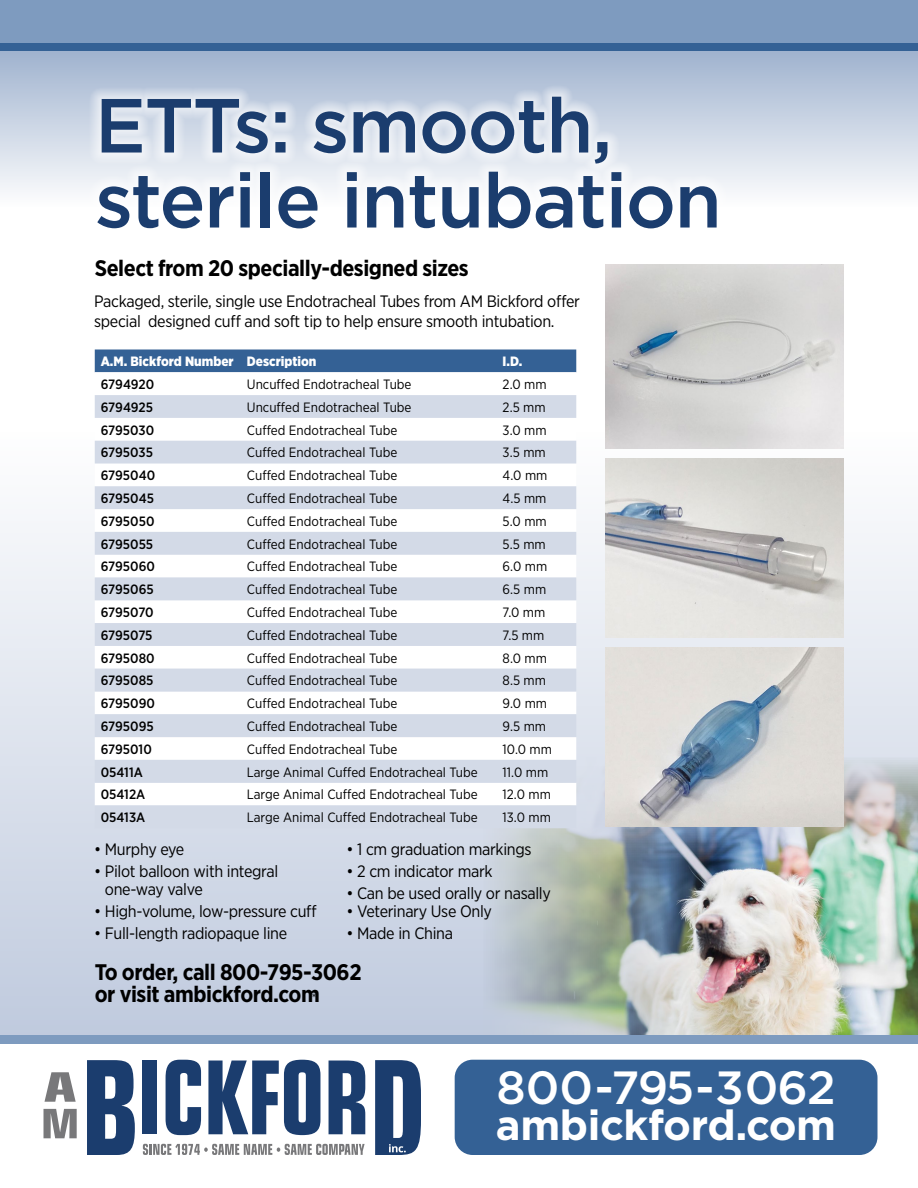
<style>
.page{position:relative;width:918px;height:1188px;background:#fff}
.page>*{position:absolute;margin:0;border:0;box-sizing:border-box;transform-origin:0 0}
.t1{font:500 76.5px/75px "Gotham HTF";letter-spacing:-.02em;color:#1b3d6e}
.t2{font:500 46.5px "Gotham HTF";letter-spacing:-.02em;color:#fff}
.t3{font:700 42px "Gotham HTF";letter-spacing:-.01em;color:#fff}
.t4{font:700 22.5px/22.5px "Gotham Narrow";letter-spacing:-.02em;color:#000}
.t5{font:16.5px/19.5px "Gotham Narrow";letter-spacing:-.02em;color:#000}
.t6{font:13.5px "Gotham Narrow";color:#000}
.t7{font:500 13.5px "Gotham Narrow";letter-spacing:-.005em;color:#000}
.t8{font:900 13.5px "Gotham Narrow";color:#fff}
.t9{font:12px "Gotham Narrow";color:#000}
</style>
<div class="page">
<div style="left:0;top:432px;width:918px;height:612px;background:linear-gradient(to bottom,#fdfefe,#bfcade)"></div>
<div style="left:0;top:51px;width:918px;height:156px;background:linear-gradient(to bottom,#9fb2cf,#fdfdfe)"></div>
<svg style="left:45px;top:1072px;width:31px;height:30px"></svg>
<svg style="left:44px;top:1109px;width:33px;height:29px"></svg>
<svg style="left:87px;top:1060px;width:48px;height:95px;background:#415d86"></svg>
<div style="left:143px;top:1061px;width:14px;height:73px;background:#1b3d6e"></div>
<svg style="left:166px;top:1060px;width:35px;height:75px"></svg>
<svg style="left:208px;top:1060px;width:112px;height:75px"></svg>
<svg style="left:329px;top:1061px;width:36px;height:73px"></svg>
<svg style="left:143px;top:1144px;width:222px;height:11px"></svg>
<svg style="left:375px;top:1060px;width:46px;height:95px;background:#466189"></svg>
<img style="left:471px;top:758px;width:447px;height:278px">
<div style="left:0;top:1036px;width:918px;height:8px;background:#7e9bbf"></div>
<div style="left:0;top:43px;width:918px;height:8px;background:#346195"></div>
<div style="left:0;top:0;width:918px;height:43px;background:#7e9bbf"></div>
<svg style="left:85px;top:85px;width:644px;height:122px"></svg>
<img style="left:605px;top:265px;width:239px;height:183px">
<img style="left:605px;top:459px;width:239px;height:178px">
<img style="left:605px;top:648px;width:239px;height:178px">
<div style="left:455px;top:1060px;width:423px;height:95px;background:#346195;border-radius:18px"></div>
<div style="left:95px;top:350px;width:481px;height:22px;background:#346195"></div>
<svg style="left:95px;top:395px;width:481px;height:433px;fill:#d3dae7"></svg>
<p class="t1" style="left:95px;top:86px;width:629px">ETTs: smooth, sterile intubation</p>
<p class="t4" style="left:95px;top:257px;width:376px">Select from 20 specially-designed sizes</p>
<p class="t5" style="left:94px;top:291px;width:487px">Packaged, sterile, single use Endotracheal Tubes from AM Bickford offer special designed cuff and soft tip to help ensure smooth intubation.</p>
<p class="t8" style="left:101px;top:353px;width:134px">A.M. Bickford Number</p>
<p class="t8" style="left:247px;top:353px;width:71px">Description</p>
<p class="t8" style="left:503px;top:353px;width:21px">I.D.</p>
<p class="t7" style="left:101px;top:376px;width:55px">6794920</p>
<p class="t6" style="left:247px;top:376px;width:166px">Uncuffed Endotracheal Tube</p>
<p class="t6" style="left:503px;top:376px;width:46px">2.0 mm</p>
<p class="t7" style="left:101px;top:399px;width:54px">6794925</p>
<p class="t6" style="left:247px;top:399px;width:166px">Uncuffed Endotracheal Tube</p>
<p class="t6" style="left:503px;top:399px;width:45px">2.5 mm</p>
<p class="t7" style="left:101px;top:421px;width:55px">6795030</p>
<p class="t6" style="left:247px;top:422px;width:152px">Cuffed Endotracheal Tube</p>
<p class="t6" style="left:503px;top:422px;width:46px">3.0 mm</p>
<p class="t7" style="left:101px;top:444px;width:54px">6795035</p>
<p class="t6" style="left:247px;top:444px;width:152px">Cuffed Endotracheal Tube</p>
<p class="t6" style="left:503px;top:444px;width:45px">3.5 mm</p>
<p class="t7" style="left:101px;top:467px;width:56px">6795040</p>
<p class="t6" style="left:247px;top:467px;width:152px">Cuffed Endotracheal Tube</p>
<p class="t6" style="left:503px;top:467px;width:46px">4.0 mm</p>
<p class="t7" style="left:101px;top:490px;width:55px">6795045</p>
<p class="t6" style="left:247px;top:490px;width:152px">Cuffed Endotracheal Tube</p>
<p class="t6" style="left:503px;top:490px;width:45px">4.5 mm</p>
<p class="t7" style="left:101px;top:513px;width:55px">6795050</p>
<p class="t6" style="left:247px;top:513px;width:152px">Cuffed Endotracheal Tube</p>
<p class="t6" style="left:503px;top:513px;width:46px">5.0 mm</p>
<p class="t7" style="left:101px;top:535px;width:54px">6795055</p>
<p class="t6" style="left:247px;top:536px;width:152px">Cuffed Endotracheal Tube</p>
<p class="t6" style="left:503px;top:536px;width:45px">5.5 mm</p>
<p class="t7" style="left:101px;top:558px;width:56px">6795060</p>
<p class="t6" style="left:247px;top:558px;width:152px">Cuffed Endotracheal Tube</p>
<p class="t6" style="left:503px;top:558px;width:46px">6.0 mm</p>
<p class="t7" style="left:101px;top:581px;width:55px">6795065</p>
<p class="t6" style="left:247px;top:581px;width:152px">Cuffed Endotracheal Tube</p>
<p class="t6" style="left:503px;top:581px;width:45px">6.5 mm</p>
<p class="t7" style="left:101px;top:604px;width:55px">6795070</p>
<p class="t6" style="left:247px;top:604px;width:152px">Cuffed Endotracheal Tube</p>
<p class="t6" style="left:503px;top:604px;width:44px">7.0 mm</p>
<p class="t7" style="left:101px;top:627px;width:53px">6795075</p>
<p class="t6" style="left:247px;top:627px;width:152px">Cuffed Endotracheal Tube</p>
<p class="t6" style="left:503px;top:627px;width:43px">7.5 mm</p>
<p class="t7" style="left:101px;top:649px;width:55px">6795080</p>
<p class="t6" style="left:247px;top:650px;width:152px">Cuffed Endotracheal Tube</p>
<p class="t6" style="left:503px;top:650px;width:46px">8.0 mm</p>
<p class="t7" style="left:101px;top:672px;width:54px">6795085</p>
<p class="t6" style="left:247px;top:672px;width:152px">Cuffed Endotracheal Tube</p>
<p class="t6" style="left:503px;top:672px;width:45px">8.5 mm</p>
<p class="t7" style="left:101px;top:695px;width:56px">6795090</p>
<p class="t6" style="left:247px;top:695px;width:152px">Cuffed Endotracheal Tube</p>
<p class="t6" style="left:503px;top:695px;width:46px">9.0 mm</p>
<p class="t7" style="left:101px;top:718px;width:54px">6795095</p>
<p class="t6" style="left:247px;top:718px;width:152px">Cuffed Endotracheal Tube</p>
<p class="t6" style="left:503px;top:718px;width:45px">9.5 mm</p>
<p class="t7" style="left:101px;top:741px;width:53px">6795010</p>
<p class="t6" style="left:247px;top:741px;width:152px">Cuffed Endotracheal Tube</p>
<p class="t6" style="left:503px;top:741px;width:51px">10.0 mm</p>
<p class="t7" style="left:101px;top:763px;width:44px">05411A</p>
<p class="t6" style="left:247px;top:764px;width:232px">Large Animal Cuffed Endotracheal Tube</p>
<p class="t6" style="left:503px;top:764px;width:47px">11.0 mm</p>
<p class="t7" style="left:101px;top:786px;width:46px">05412A</p>
<p class="t6" style="left:247px;top:786px;width:232px">Large Animal Cuffed Endotracheal Tube</p>
<p class="t6" style="left:503px;top:786px;width:50px">12.0 mm</p>
<p class="t7" style="left:101px;top:809px;width:46px">05413A</p>
<p class="t6" style="left:247px;top:809px;width:232px">Large Animal Cuffed Endotracheal Tube</p>
<p class="t6" style="left:503px;top:809px;width:50px">13.0 mm</p>
<p class="t5" style="left:94px;top:839px;width:92px">• Murphy eye</p>
<p class="t5" style="left:105px;top:862px;width:175px;line-height:18px;text-indent:-11px">• Pilot balloon with integral one-way valve</p>
<p class="t5" style="left:94px;top:901px;width:224px">• High-volume, low-pressure cuff</p>
<p class="t5" style="left:94px;top:923px;width:194px">• Full-length radiopaque line</p>
<p class="t5" style="left:346px;top:839px;width:187px">• 1 cm graduation markings</p>
<p class="t5" style="left:346px;top:861px;width:148px">• 2 cm indicator mark</p>
<p class="t5" style="left:346px;top:883px;width:206px">• Can be used orally or nasally</p>
<p class="t5" style="left:346px;top:901px;width:147px">• Veterinary Use Only</p>
<p class="t5" style="left:346px;top:923px;width:108px">• Made in China</p>
<p class="t4" style="left:95px;top:960px;width:268px">To order, call 800-795-3062 or visit ambickford.com</p>
<p class="t9" style="left:312px;top:990px;width:6px">*</p>
<p class="t2" style="left:496px;top:1062px;width:341px">800-795-3062</p>
<p class="t3" style="left:496px;top:1101px;width:342px">ambickford.com</p>
</div>
